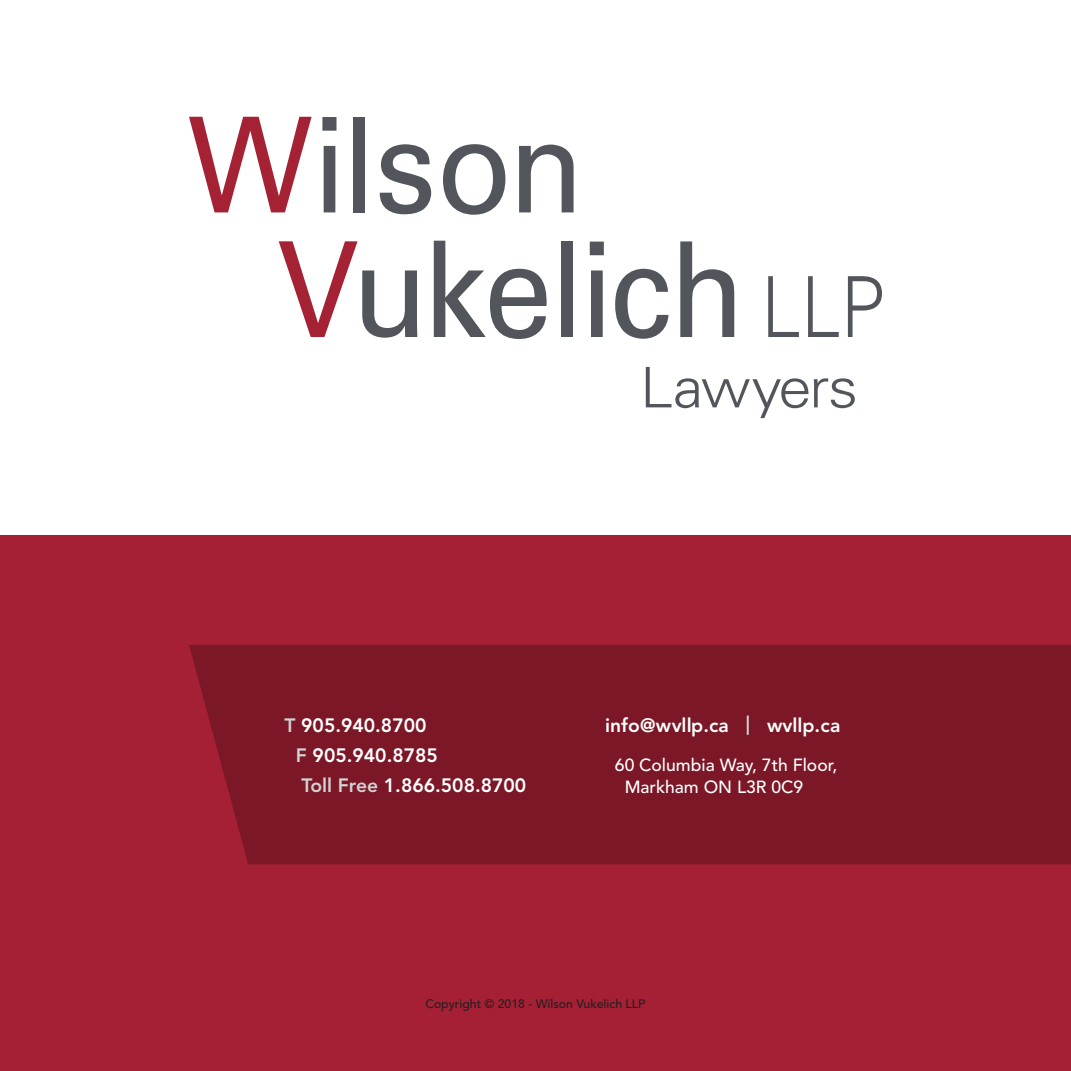
<style>
.page{position:relative;width:1071px;height:1071px;background:#fff}
.page>*{position:absolute;margin:0;border:0;box-sizing:border-box;transform-origin:0 0}
.t1{font:800 19.25px "Avenir LT Std";color:#fff}
.t2{font:500 17.5px/22.8px "Avenir LT Std";color:#fff}
.t3{font:500 12.25px "Avenir LT Std";color:#231f20}
.s1{color:#d1d2d4}
</style>
<div class="page">
<div style="left:0;top:536px;width:1071px;height:535px;background:#a62035"></div>
<div style="left:189px;top:645px;width:882px;height:219px;background:#7b1726"></div>
<svg style="left:189px;top:117px;width:123px;height:95px"></svg>
<svg style="left:322px;top:117px;width:15px;height:95px"></svg>
<div style="left:353px;top:117px;width:12px;height:95px;background:#52555b"></div>
<svg style="left:380px;top:144px;width:51px;height:70px"></svg>
<svg style="left:443px;top:144px;width:62px;height:71px"></svg>
<svg style="left:519px;top:145px;width:55px;height:67px"></svg>
<svg style="left:279px;top:241px;width:138px;height:97px"></svg>
<svg style="left:434px;top:241px;width:113px;height:98px"></svg>
<div style="left:561px;top:241px;width:12px;height:96px;background:#52555b"></div>
<svg style="left:590px;top:242px;width:14px;height:95px"></svg>
<svg style="left:615px;top:269px;width:53px;height:70px"></svg>
<svg style="left:680px;top:241px;width:54px;height:96px"></svg>
<svg style="left:768px;top:276px;width:31px;height:61px"></svg>
<svg style="left:808px;top:276px;width:31px;height:61px"></svg>
<svg style="left:848px;top:276px;width:34px;height:61px"></svg>
<svg style="left:646px;top:367px;width:162px;height:51px"></svg>
<svg style="left:814px;top:378px;width:41px;height:30px"></svg>
<p class="t1" style="left:284px;top:714px;width:144px"><span class="s1">T</span> 905.940.8700</p>
<p class="t1" style="left:296px;top:744px;width:144px"><span class="s1">F</span> 905.940.8785</p>
<p class="t1" style="left:302px;top:773px;width:226px"><span class="s1">Toll Free</span> 1.866.508.8700</p>
<p class="t1" style="left:605px;top:714px;width:237px">info@wvllp.ca <span class="s1">|</span> wvllp.ca</p>
<p class="t2" style="left:625px;top:754px;width:214px;text-indent:-10px">60 Columbia Way, 7th Floor,<br>Markham ON L3R 0C9</p>
<p class="t3" style="left:425px;top:997px;width:222px">Copyright © 2018 - Wilson Vukelich LLP</p>
</div>
